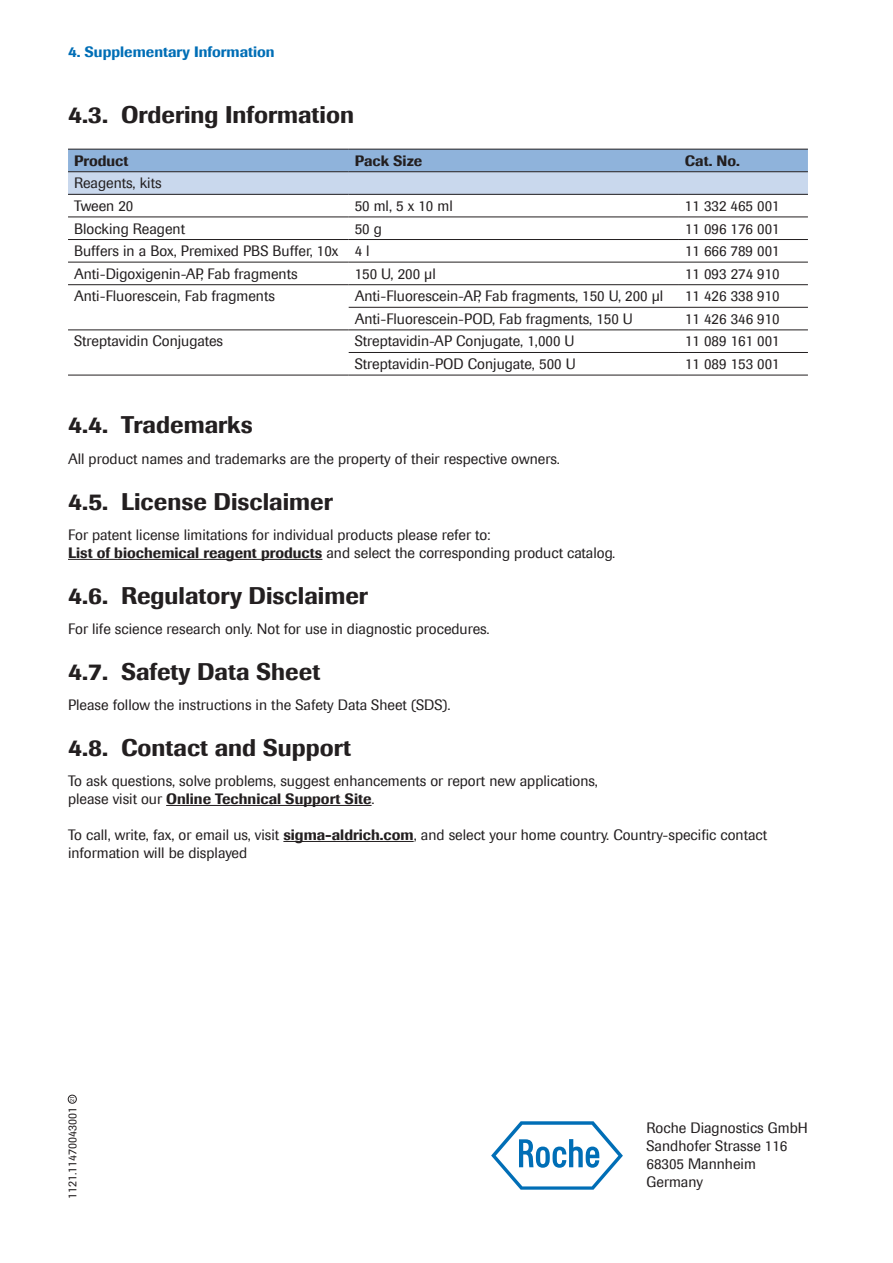
<style>
.page{position:relative;width:893px;height:1263px;background:#fff}
.page>*{position:absolute;margin:0;border:0;box-sizing:border-box;transform-origin:0 0}
.t1{font:500 24px "Imago";color:#231f20}
.t2{font:15px/18px "Imago";color:#231f20}
.t3{font:500 15px "Imago";color:#006eb6}
.t4{font:500 15px "Imago";color:#231f20}
.t5{font:12px "Imago";color:#231f20}
.s1{font-weight:500}
</style>
<div class="page">
<div style="left:68px;top:1095px;width:9px;height:8px;border:1px solid #231f20;border-radius:50%"></div>
<hr style="left:68px;top:559px;width:254px;height:1px;background:#231f20">
<hr style="left:166px;top:805px;width:206px;height:1px;background:#231f20">
<hr style="left:283px;top:841px;width:131px;height:1px;background:#231f20">
<div style="left:68px;top:150px;width:740px;height:21px;background:#8fb3db"></div>
<div style="left:68px;top:172px;width:740px;height:22px;background:#c9d8ed"></div>
<hr style="left:68px;top:149px;width:281px;height:1px;background:#231f20">
<hr style="left:68px;top:171px;width:281px;height:1px;background:#231f20">
<hr style="left:349px;top:149px;width:330px;height:1px;background:#231f20">
<hr style="left:349px;top:171px;width:330px;height:1px;background:#231f20">
<hr style="left:679px;top:149px;width:129px;height:1px;background:#231f20">
<hr style="left:679px;top:171px;width:129px;height:1px;background:#231f20">
<hr style="left:68px;top:194px;width:281px;height:1px;background:#231f20">
<hr style="left:349px;top:194px;width:330px;height:1px;background:#231f20">
<hr style="left:679px;top:194px;width:129px;height:1px;background:#231f20">
<hr style="left:68px;top:217px;width:281px;height:1px;background:#231f20">
<hr style="left:349px;top:217px;width:330px;height:1px;background:#231f20">
<hr style="left:679px;top:217px;width:129px;height:1px;background:#231f20">
<hr style="left:68px;top:239px;width:281px;height:1px;background:#231f20">
<hr style="left:349px;top:239px;width:330px;height:1px;background:#231f20">
<hr style="left:679px;top:239px;width:129px;height:1px;background:#231f20">
<hr style="left:68px;top:262px;width:281px;height:1px;background:#231f20">
<hr style="left:349px;top:262px;width:330px;height:1px;background:#231f20">
<hr style="left:679px;top:262px;width:129px;height:1px;background:#231f20">
<hr style="left:68px;top:284px;width:281px;height:1px;background:#231f20">
<hr style="left:349px;top:284px;width:330px;height:1px;background:#231f20">
<hr style="left:679px;top:284px;width:129px;height:1px;background:#231f20">
<hr style="left:349px;top:307px;width:330px;height:1px;background:#231f20">
<hr style="left:679px;top:307px;width:129px;height:1px;background:#231f20">
<hr style="left:68px;top:329px;width:281px;height:1px;background:#231f20">
<hr style="left:349px;top:329px;width:330px;height:1px;background:#231f20">
<hr style="left:679px;top:329px;width:129px;height:1px;background:#231f20">
<hr style="left:68px;top:375px;width:281px;height:1px;background:#231f20">
<hr style="left:349px;top:352px;width:330px;height:1px;background:#231f20">
<hr style="left:349px;top:375px;width:330px;height:1px;background:#231f20">
<hr style="left:679px;top:352px;width:129px;height:1px;background:#231f20">
<hr style="left:679px;top:375px;width:129px;height:1px;background:#231f20">
<p class="t3" style="left:68px;top:42px;width:208px">4. Supplementary Information</p>
<h1 class="t1" style="left:68px;top:99px;width:288px">4.3. Ordering Information</h1>
<p class="t4" style="left:74px;top:151px;width:56px">Product</p>
<p class="t4" style="left:355px;top:151px;width:69px">Pack Size</p>
<p class="t4" style="left:685px;top:151px;width:56px">Cat. No.</p>
<p class="t2" style="left:74px;top:172px;width:89px;line-height:22.6px">Reagents, kits<br>Tween 20</p>
<p class="t2" style="left:355px;top:197px;width:100px">50 ml, 5 x 10 ml</p>
<p class="t2" style="left:685px;top:197px;width:96px">11 332 465 001</p>
<p class="t2" style="left:74px;top:219px;width:113px">Blocking Reagent</p>
<p class="t2" style="left:355px;top:219px;width:29px">50 g</p>
<p class="t2" style="left:685px;top:219px;width:96px">11 096 176 001</p>
<p class="t2" style="left:74px;top:242px;width:297px">Buffers in a Box, Premixed PBS Buffer, 10x 4 l</p>
<p class="t2" style="left:685px;top:242px;width:96px">11 666 789 001</p>
<p class="t2" style="left:74px;top:264px;width:225px">Anti-Digoxigenin-AP, Fab fragments</p>
<p class="t2" style="left:355px;top:264px;width:83px">150 U, 200 μl</p>
<p class="t2" style="left:685px;top:264px;width:96px">11 093 274 910</p>
<p class="t2" style="left:74px;top:287px;width:202px">Anti-Fluorescein, Fab fragments</p>
<p class="t2" style="left:355px;top:287px;width:310px">Anti-Fluorescein-AP, Fab fragments, 150 U, 200 µl</p>
<p class="t2" style="left:685px;top:287px;width:96px">11 426 338 910</p>
<p class="t2" style="left:355px;top:309px;width:280px">Anti-Fluorescein-POD, Fab fragments, 150 U</p>
<p class="t2" style="left:685px;top:309px;width:96px">11 426 346 910</p>
<p class="t2" style="left:74px;top:332px;width:151px">Streptavidin Conjugates</p>
<p class="t2" style="left:355px;top:332px;width:221px">Streptavidin-AP Conjugate, 1,000 U</p>
<p class="t2" style="left:685px;top:332px;width:96px">11 089 161 001</p>
<p class="t2" style="left:355px;top:355px;width:222px">Streptavidin-POD Conjugate, 500 U</p>
<p class="t2" style="left:685px;top:355px;width:96px">11 089 153 001</p>
<h1 class="t1" style="left:68px;top:409px;width:186px">4.4. Trademarks</h1>
<p class="t2" style="left:68px;top:450px;width:493px">All product names and trademarks are the property of their respective owners.</p>
<h1 class="t1" style="left:68px;top:485px;width:266px">4.5. License Disclaimer</h1>
<p class="t2" style="left:68px;top:526px;width:549px">For patent license limitations for individual products please refer to:<br><span class="s1">List of biochemical reagent products</span> and select the corresponding product catalog.</p>
<h1 class="t1" style="left:68px;top:579px;width:301px">4.6. Regulatory Disclaimer</h1>
<p class="t2" style="left:68px;top:620px;width:423px">For life science research only. Not for use in diagnostic procedures.</p>
<h1 class="t1" style="left:68px;top:656px;width:254px">4.7. Safety Data Sheet</h1>
<p class="t2" style="left:68px;top:696px;width:384px">Please follow the instructions in the Safety Data Sheet (SDS).</p>
<h1 class="t1" style="left:68px;top:732px;width:285px">4.8. Contact and Support</h1>
<p class="t2" style="left:68px;top:772px;width:531px">To ask questions, solve problems, suggest enhancements or report new applications, please visit our <span class="s1">Online Technical Support Site</span>.</p>
<p class="t2" style="left:68px;top:826px;width:701px">To call, write, fax, or email us, visit <span class="s1">sigma-aldrich.com</span>, and select your home country. Country-specific contact information will be displayed</p>
<p class="t5" style="left:65px;top:1199px;width:104px;rotate:-90deg">1121.11470043001 <sup>21</sup></p>
<p class="t2" style="left:646px;top:1118px;width:163px">Roche Diagnostics GmbH<br>Sandhofer Strasse 116<br>68305 Mannheim<br>Germany</p>
</div>
